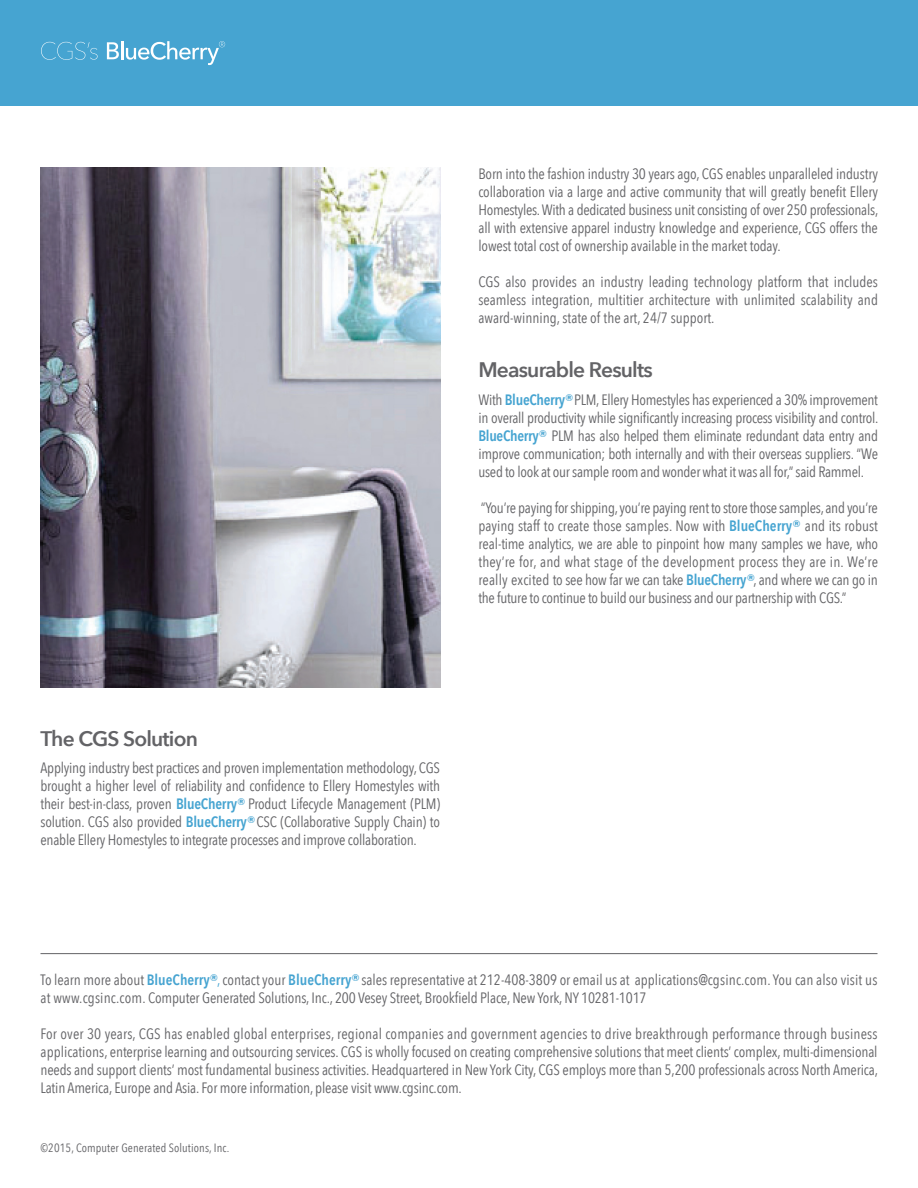
<style>
.page{position:relative;width:918px;height:1188px;background:#fff}
.page>*{position:absolute;margin:0;border:0;box-sizing:border-box;transform-origin:0 0}
.t1{font:600 21px "Avenir Next";letter-spacing:-.04em;color:#636366}
.t2{font:15px/18px "Avenir Next Condensed";letter-spacing:-.01em;color:#636366;text-align:justify}
.t3{font:12px "Avenir Next Condensed";letter-spacing:.01em;color:#636366}
.s1{font-weight:600;color:#46a4d1}
.s2{font-family:"Avenir Next";font-weight:600;color:#46a4d1}
.s3{color:#46a4d1}
</style>
<div class="page">
<hr style="left:40px;top:953px;width:838px;height:1px;background:#636366">
<div style="left:0;top:0;width:918px;height:106px;background:#46a4d1"></div>
<svg style="left:41px;top:42px;width:57px;height:18px"></svg>
<svg style="left:107px;top:41px;width:118px;height:24px"></svg>
<img style="left:40px;top:167px;width:400px;height:521px">
<p class="t2" style="left:478px;top:164px;width:402px">Born into the fashion industry 30 years ago, CGS enables unparalleled industry collaboration via a large and active community that will greatly benefit Ellery Homestyles. With a dedicated business unit consisting of over 250 professionals, all with extensive apparel industry knowledge and experience, CGS offers the lowest total cost of ownership available in the market today.</p>
<p class="t2" style="left:478px;top:272px;width:401px">CGS also provides an industry leading technology platform that includes seamless integration, multitier architecture with unlimited scalability and award-winning, state of the art, 24/7 support.</p>
<h1 class="t1" style="left:478px;top:352px;width:176px">Measurable Results</h1>
<p class="t2" style="left:478px;top:390px;width:402px">With <span class="s1">BlueCherry</span><span class="s2">®</span> PLM, Ellery Homestyles has experienced a 30% improvement in overall productivity while significantly increasing process visibility and control.<br><span class="s1">BlueCherry</span><span class="s2">®</span> PLM has also helped them eliminate redundant data entry and improve communication; both internally and with their overseas suppliers. “We used to look at our sample room and wonder what it was all for,” said Rammel.</p>
<p class="t2" style="left:478px;top:498px;width:401px">“You’re paying for shipping, you’re paying rent to store those samples, and you’re paying staff to create those samples. Now with <span class="s1">BlueCherry</span><span class="s2">®</span> and its robust real-time analytics, we are able to pinpoint how many samples we have, who they’re for, and what stage of the development process they are in. We’re really excited to see how far we can take <span class="s1">BlueCherry</span><span class="s2">®</span> , and where we can go in the future to continue to build our business and our partnership with CGS.”</p>
<h1 class="t1" style="left:40px;top:720px;width:159px">The CGS Solution</h1>
<p class="t2" style="left:40px;top:758px;width:401px">Applying industry best practices and proven implementation methodology, CGS brought a higher level of reliability and confidence to Ellery Homestyles with their best-in-class, proven <span class="s1">BlueCherry</span><span class="s2">®</span> Product Lifecycle Management (PLM) solution. CGS also provided <span class="s1">BlueCherry</span><span class="s2">®</span> CSC (Collaborative Supply Chain) to enable Ellery Homestyles to integrate processes and improve collaboration.</p>
<p class="t2" style="left:40px;top:970px;width:839px">To learn more about <span class="s1">BlueCherry</span><span class="s2">®</span><span class="s3">,</span> contact your <span class="s1">BlueCherry</span><span class="s2">®</span> sales representative at 212-408-3809 or email us at applications@cgsinc.com. You can also visit us at www.cgsinc.com. Computer Generated Solutions, Inc., 200 Vesey Street, Brookfield Place, New York, NY 10281-1017</p>
<p class="t2" style="left:41px;top:1024px;width:839px">For over 30 years, CGS has enabled global enterprises, regional companies and government agencies to drive breakthrough performance through business applications, enterprise learning and outsourcing services. CGS is wholly focused on creating comprehensive solutions that meet clients’ complex, multi-dimensional needs and support clients’ most fundamental business activities. Headquartered in New York City, CGS employs more than 5,200 professionals across North America, Latin America, Europe and Asia. For more information, please visit www.cgsinc.com.</p>
<p class="t3" style="left:40px;top:1138px;width:190px">©2015, Computer Generated Solutions, Inc.</p>
</div>
